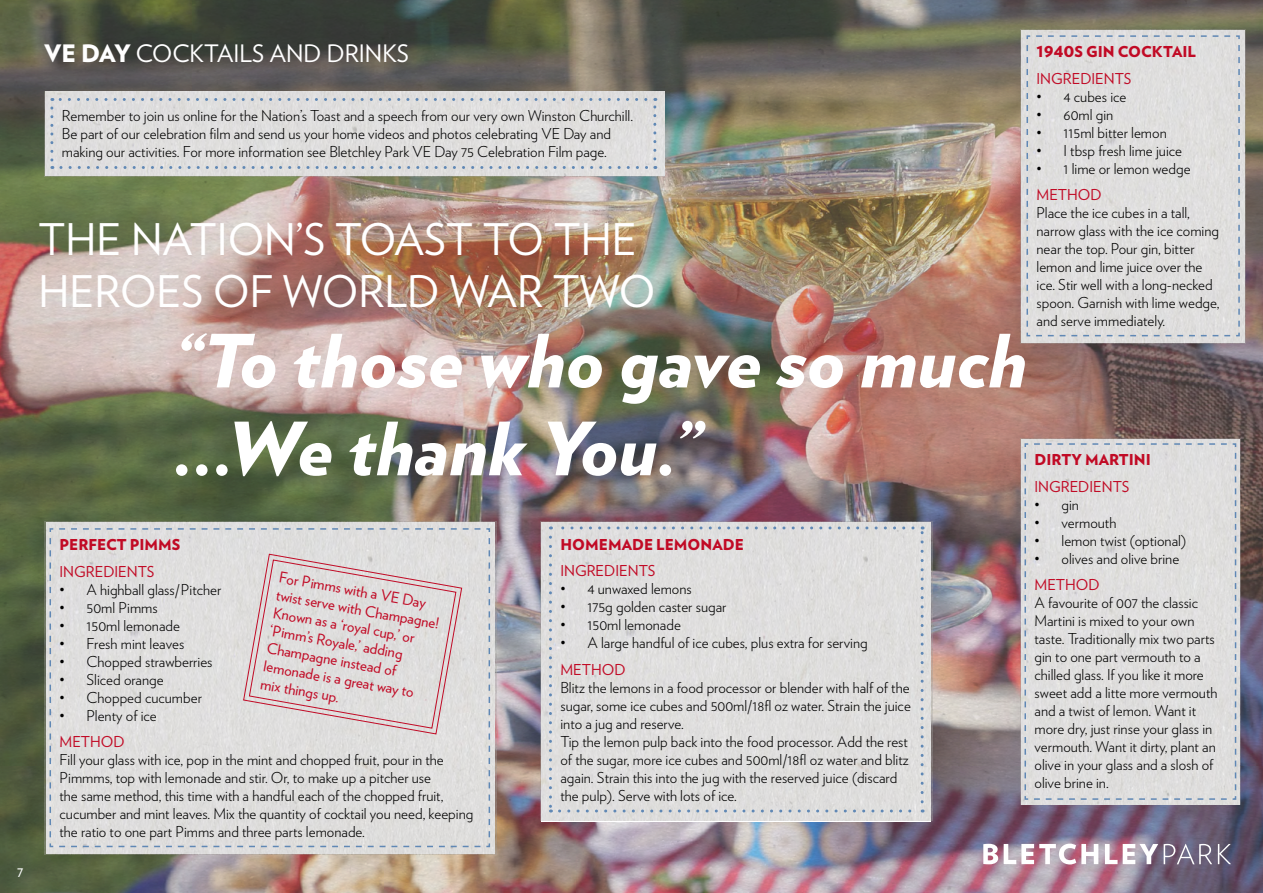
<style>
.page{position:relative;width:1263px;height:893px;background:#fff}
.page>*{position:absolute;margin:0;border:0;box-sizing:border-box;transform-origin:0 0}
.t1{font:italic 900 73.2px/87.9px "Verlag";color:#fff}
.t2{font:43.5px/52.2px "Verlag";color:#fff}
.t3{font:24px "Verlag";color:#fff}
.t4{font:300 15px/18px "Verlag";color:#000}
.t5{font:15px/18px "Verlag";color:#c10a25}
.t6{font:900 15px "Verlag";color:#c10a25}
.t7{font:15px "Verlag";color:#fff}
.s1{font-weight:900}
</style>
<div class="page">
<img style="left:0;top:0;width:1263px;height:893px">
<svg style="left:983px;top:844px;width:15px;height:20px"></svg>
<svg style="left:1218px;top:844px;width:13px;height:20px"></svg>
<svg style="left:1004px;top:844px;width:94px;height:20px"></svg>
<svg style="left:1123px;top:844px;width:89px;height:20px"></svg>
<svg style="left:1105px;top:844px;width:12px;height:20px"></svg>
<img style="left:1020px;top:438px;width:221px;height:367px">
<img style="left:1020px;top:30px;width:226px;height:313px">
<div style="left:1026px;top:35px;width:214px;height:302px;background:#dfdedd"></div>
<div style="left:1024px;top:442px;width:213px;height:359px;background:#dfdedd"></div>
<div style="left:540px;top:521px;width:392px;height:300px;background:#dfdedd"></div>
<svg style="left:549px;top:537px;width:3px;height:275px"></svg>
<svg style="left:559px;top:809px;width:364px;height:3px"></svg>
<svg style="left:921px;top:526px;width:3px;height:276px"></svg>
<svg style="left:550px;top:526px;width:363px;height:3px"></svg>
<div style="left:45px;top:91px;width:620px;height:86px;background:#dfdedd"></div>
<svg style="left:50px;top:108px;width:3px;height:61px"></svg>
<svg style="left:61px;top:166px;width:595px;height:3px"></svg>
<svg style="left:653px;top:98px;width:3px;height:61px"></svg>
<svg style="left:52px;top:98px;width:594px;height:3px"></svg>
<img style="left:45px;top:521px;width:451px;height:333px">
<div style="left:49px;top:527px;width:442px;height:321px;background:#dfdedd"></div>
<svg style="left:242px;top:553px;width:221px;height:182px"></svg>
<p class="t7" style="left:17px;top:860px;width:8px">7</p>
<h3 class="t3" style="left:45px;top:35px;width:366px"><span class="s1">VE DAY</span> COCKTAILS AND DRINKS</h3>
<p class="t4" style="left:62px;top:106px;width:573px">Remember to join us online for the Nation’s Toast and a speech from our very own Winston Churchill.<br>Be part of our celebration film and send us your home videos and photos celebrating VE Day and making our activities. For more information see Bletchley Park VE Day 75 Celebration Film page.</p>
<h2 class="t2" style="left:39px;top:211px;width:618px">THE NATION’S TOAST TO THE<br>HEROES OF WORLD WAR TWO</h2>
<h1 class="t1" style="left:174px;top:313px;width:855px">“To those who gave so much ...We thank You.”</h1>
<p class="t6" style="left:60px;top:532px;width:122px">PERFECT PIMMS</p>
<p class="t5" style="left:60px;top:561px;width:96px">INGREDIENTS</p>
<p class="t4" style="left:60px;top:579px;width:163px">• A highball glass/Pitcher</p>
<p class="t4" style="left:60px;top:597px;width:100px">• 50ml Pimms</p>
<p class="t4" style="left:60px;top:615px;width:122px">• 150ml lemonade</p>
<p class="t4" style="left:60px;top:633px;width:126px">• Fresh mint leaves</p>
<p class="t4" style="left:60px;top:651px;width:155px">• Chopped strawberries</p>
<p class="t4" style="left:60px;top:669px;width:106px">• Sliced orange</p>
<p class="t4" style="left:60px;top:687px;width:144px">• Chopped cucumber</p>
<p class="t4" style="left:60px;top:705px;width:99px">• Plenty of ice</p>
<p class="t5" style="left:60px;top:732px;width:67px">METHOD</p>
<p class="t4" style="left:60px;top:750px;width:415px">Fill your glass with ice, pop in the mint and chopped fruit, pour in the Pimmms, top with lemonade and stir. Or, to make up a pitcher use<br>the same method, this time with a handful each of the chopped fruit, cucumber and mint leaves. Mix the quantity of cocktail you need, keeping the ratio to one part Pimms and three parts lemonade.</p>
<p class="t5" style="left:281px;top:567px;width:167px;rotate:10deg">For Pimms with a VE Day twist serve with Champagne!<br>Known as a ‘royal cup,’ or ‘Pimm’s Royale,’ adding<br>Champagne instead of lemonade is a great way to mix things up.</p>
<p class="t6" style="left:560px;top:532px;width:185px">HOMEMADE LEMONADE</p>
<p class="t5" style="left:560px;top:561px;width:96px">INGREDIENTS</p>
<p class="t4" style="left:560px;top:579px;width:133px">• 4 unwaxed lemons</p>
<p class="t4" style="left:560px;top:597px;width:168px">• 175g golden caster sugar</p>
<p class="t4" style="left:560px;top:615px;width:122px">• 150ml lemonade</p>
<p class="t4" style="left:560px;top:633px;width:309px">• A large handful of ice cubes, plus extra for serving</p>
<p class="t5" style="left:560px;top:660px;width:67px">METHOD</p>
<p class="t4" style="left:560px;top:678px;width:352px">Blitz the lemons in a food processor or blender with half of the sugar, some ice cubes and 500ml/18fl oz water. Strain the juice into a jug and reserve.<br>Tip the lemon pulp back into the food processor. Add the rest of the sugar, more ice cubes and 500ml/18fl oz water and blitz again. Strain this into the jug with the reserved juice (discard the pulp). Serve with lots of ice.</p>
<p class="t6" style="left:1036px;top:40px;width:161px">1940S GIN COCKTAIL</p>
<p class="t5" style="left:1036px;top:69px;width:96px">INGREDIENTS</p>
<p class="t4" style="left:1036px;top:87px;width:91px">• 4 cubes ice</p>
<p class="t4" style="left:1036px;top:105px;width:78px">• 60ml gin</p>
<p class="t4" style="left:1036px;top:123px;width:132px">• 115ml bitter lemon</p>
<p class="t4" style="left:1036px;top:141px;width:147px">• I tbsp fresh lime juice</p>
<p class="t4" style="left:1036px;top:159px;width:156px">• 1 lime or lemon wedge</p>
<p class="t5" style="left:1036px;top:185px;width:67px">METHOD</p>
<p class="t4" style="left:1036px;top:203px;width:184px">Place the ice cubes in a tall, narrow glass with the ice coming near the top. Pour gin, bitter lemon and lime juice over the ice. Stir well with a long-necked spoon. Garnish with lime wedge, and serve immediately.</p>
<p class="t6" style="left:1034px;top:447px;width:118px">DIRTY MARTINI</p>
<p class="t5" style="left:1034px;top:477px;width:96px">INGREDIENTS</p>
<p class="t4" style="left:1034px;top:495px;width:46px">• gin</p>
<p class="t4" style="left:1034px;top:513px;width:83px">• vermouth</p>
<p class="t4" style="left:1034px;top:531px;width:153px">• lemon twist (optional)</p>
<p class="t4" style="left:1034px;top:549px;width:146px">• olives and olive brine</p>
<p class="t5" style="left:1034px;top:575px;width:67px">METHOD</p>
<p class="t4" style="left:1034px;top:593px;width:184px">A favourite of 007 the classic<br>Martini is mixed to your own taste. Traditionally mix two parts gin to one part vermouth to a chilled glass. If you like it more sweet add a litte more vermouth and a twist of lemon. Want it more dry, just rinse your glass in vermouth. Want it dirty, plant an olive in your glass and a slosh of olive brine in.</p>
</div>
